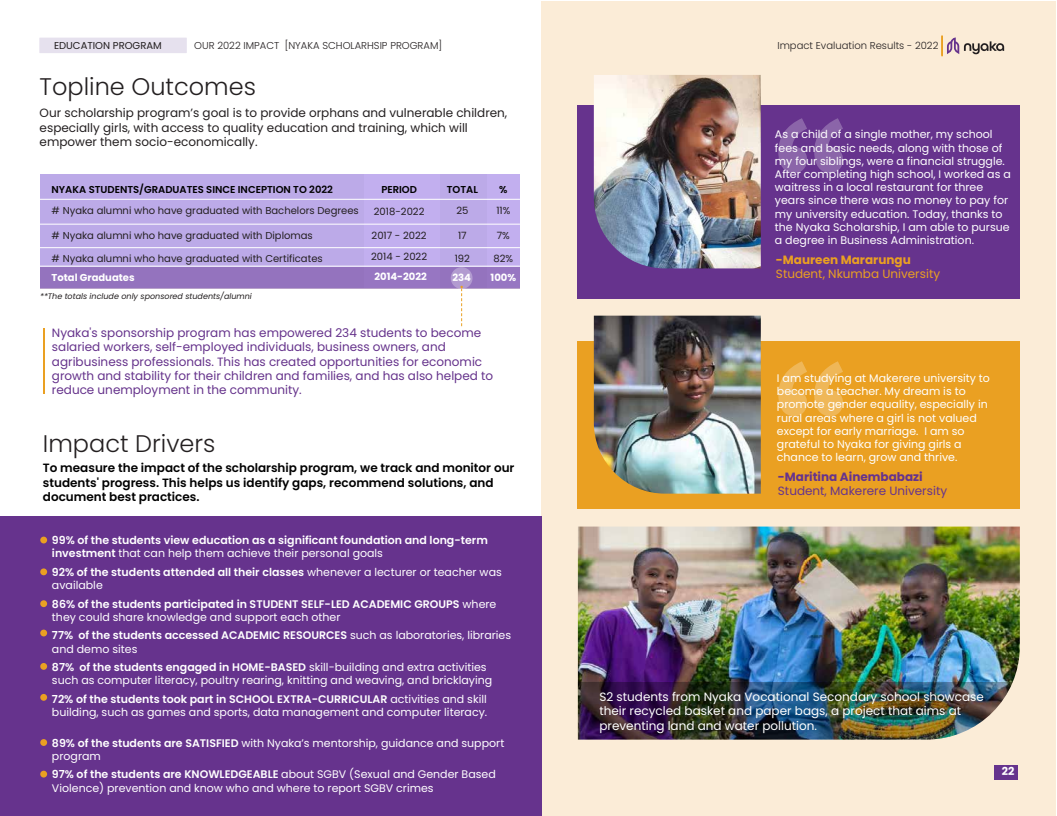
<style>
.page{position:relative;width:1057px;height:816px;background:#fff}
.page>*{position:absolute;margin:0;border:0;box-sizing:border-box;transform-origin:0 0}
.t1{font:300 24px "Poppins";color:#231f20}
.t2{font:12px/14.4px "Poppins";color:#65328b}
.t3{font:12px/14.4px "Poppins";color:#231f20}
.t4{font:600 12px/14.4px "Poppins";color:#000}
.t5{font:12px/14.4px "Poppins";color:#fff}
.t6{font:12px "Poppins";color:#66338d}
.t7{font:12px "Poppins";color:#eaa022}
.t8{font:700 12px "Poppins";color:#66338d}
.t9{font:700 12px "Poppins";color:#eaa022}
.t10{font:11px/13.2px "Poppins";color:#fff}
.t11{font:600 11px/13.2px "Poppins";color:#fff}
.t12{font:700 11px "Poppins";color:#fff}
.t13{font:10px "Poppins";color:#231f20}
.t14{font:300 10px "Poppins";color:#231f20}
.t15{font:600 10px "Poppins";color:#000}
.t16{font:700 10px "Poppins";color:#fff}
.t17{font:italic 8px "Poppins";color:#231f20}
.s1{font-weight:400}
.s2{font-weight:600}
</style>
<div class="page">
<div style="left:438px;top:175px;width:81px;height:113px;background:#c2afef"></div>
<div style="left:405px;top:175px;width:81px;height:113px;background:#bcaae8"></div>
<div style="left:358px;top:175px;width:81px;height:113px;background:#c2afef"></div>
<div style="left:40px;top:175px;width:323px;height:113px;background:#bcaae8"></div>
<div style="left:541px;top:2px;width:514px;height:814px;background:#fbecd7"></div>
<div style="left:994px;top:765px;width:23px;height:14px;background:#66338d"></div>
<hr style="left:40px;top:224px;width:480px;height:1px;background:#fff">
<hr style="left:40px;top:199px;width:480px;height:1px;background:#fff">
<hr style="left:40px;top:247px;width:480px;height:1px;background:#fff">
<hr style="left:40px;top:266px;width:480px;height:1px;background:#fff">
<hr style="left:43px;top:328px;width:2px;height:66px;background:#eaa022">
<div style="left:40px;top:267px;width:479px;height:21px;background:#9473be"></div>
<div style="left:577px;top:105px;width:442px;height:194px;background:#66338d"></div>
<svg style="left:814px;top:118px;width:28px;height:55px"></svg>
<svg style="left:778px;top:118px;width:29px;height:55px"></svg>
<div style="left:577px;top:342px;width:442px;height:167px;background:#eaa022"></div>
<svg style="left:814px;top:361px;width:28px;height:55px"></svg>
<svg style="left:778px;top:361px;width:29px;height:55px"></svg>
<div style="left:450px;top:267px;width:22px;height:22px;background:#b29bd0;border-radius:50%"></div>
<svg style="left:460px;top:286px;width:3px;height:41px"></svg>
<div style="left:0;top:516px;width:541px;height:300px;background:#66338d"></div>
<div style="left:40px;top:536px;width:7px;height:7px;background:#eaa022;border-radius:50%"></div>
<div style="left:40px;top:568px;width:7px;height:7px;background:#eaa022;border-radius:50%"></div>
<div style="left:40px;top:600px;width:7px;height:7px;background:#eaa022;border-radius:50%"></div>
<div style="left:40px;top:629px;width:7px;height:7px;background:#eaa022;border-radius:50%"></div>
<div style="left:40px;top:663px;width:7px;height:7px;background:#eaa022;border-radius:50%"></div>
<div style="left:40px;top:694px;width:7px;height:7px;background:#eaa022;border-radius:50%"></div>
<div style="left:40px;top:739px;width:7px;height:7px;background:#eaa022;border-radius:50%"></div>
<div style="left:40px;top:770px;width:7px;height:7px;background:#eaa022;border-radius:50%"></div>
<div style="left:39px;top:38px;width:148px;height:15px;background:#e6e1ee"></div>
<svg style="left:941px;top:35px;width:62px;height:21px"></svg>
<img style="left:593px;top:75px;width:167px;height:193px">
<img style="left:593px;top:316px;width:167px;height:178px">
<img style="left:577px;top:526px;width:442px;height:156px">
<img style="left:577px;top:682px;width:436px;height:57px">
<p class="t13" style="left:54px;top:40px;width:109px">EDUCATION PROGRAM</p>
<p class="t14" style="left:194px;top:40px;width:249px">OUR 2022 IMPACT [NYAKA SCHOLARHSIP PROGRAM]</p>
<p class="t14" style="left:777px;top:40px;width:162px">Impact Evaluation Results - 2022</p>
<h1 class="t1" style="left:40px;top:73px;width:218px">Topline Outcomes</h1>
<p class="t3" style="left:40px;top:106px;width:469px">Our scholarship program’s goal is to provide orphans and vulnerable children, especially girls, with access to quality education and training, which will empower them socio-economically.</p>
<p class="t15" style="left:52px;top:183px;width:283px">NYAKA STUDENTS/GRADUATES SINCE INCEPTION TO 2022</p>
<p class="t15" style="left:381px;top:183px;width:37px">PERIOD</p>
<p class="t15" style="left:447px;top:183px;width:33px">TOTAL</p>
<p class="t15" style="left:499px;top:183px;width:10px">%</p>
<p class="t13" style="left:52px;top:205px;width:309px"># Nyaka alumni who have graduated with Bachelors Degrees</p>
<p class="t13" style="left:456px;top:205px;width:14px">25</p>
<p class="t13" style="left:496px;top:205px;width:15px">11%</p>
<p class="t13" style="left:52px;top:229px;width:263px"># Nyaka alumni who have graduated with Diplomas</p>
<p class="t13" style="left:458px;top:229px;width:10px">17</p>
<p class="t13" style="left:496px;top:229px;width:15px">7%</p>
<p class="t13" style="left:52px;top:253px;width:273px"># Nyaka alumni who have graduated with Certificates</p>
<p class="t13" style="left:454px;top:253px;width:17px">192</p>
<p class="t13" style="left:493px;top:253px;width:21px">82%</p>
<p class="t17" style="left:40px;top:292px;width:213px">**The totals include only sponsored students/alumni</p>
<p class="t13" style="left:374px;top:206px;width:52px">2018-2022</p>
<p class="t13" style="left:371px;top:229px;width:57px">2017 - 2022</p>
<p class="t13" style="left:371px;top:250px;width:57px">2014 - 2022</p>
<p class="t16" style="left:52px;top:271px;width:85px">Total Graduates</p>
<p class="t16" style="left:374px;top:270px;width:54px">2014-2022</p>
<p class="t16" style="left:490px;top:271px;width:27px">100%</p>
<p class="t16" style="left:452px;top:271px;width:20px">234</p>
<p class="t2" style="left:52px;top:325px;width:442px">Nyaka's sponsorship program has empowered 234 students to become salaried workers, self-employed individuals, business owners, and agribusiness professionals. This has created opportunities for economic growth and stability for their children and families, and has also helped to reduce unemployment in the community.</p>
<h1 class="t1" style="left:43px;top:430px;width:174px">Impact Drivers</h1>
<p class="t4" style="left:43px;top:461px;width:473px">To measure the impact of the scholarship program, we track and monitor our students' progress. This helps us identify gaps, recommend solutions, and document best practices.</p>
<p class="t11" style="left:52px;top:533px;width:437px">99% of the students view education as a significant foundation and long-term investment <span class="s1">that can help them achieve their personal goals</span></p>
<p class="t11" style="left:52px;top:565px;width:451px">92% of the students attended all their classes <span class="s1">whenever a lecturer or teacher was available</span></p>
<p class="t11" style="left:52px;top:597px;width:446px">86% of the students participated in STUDENT SELF-LED ACADEMIC GROUPS <span class="s1">where they could share knowledge and support each other</span></p>
<p class="t11" style="left:52px;top:629px;width:460px">77% of the students accessed ACADEMIC RESOURCES <span class="s1">such as laboratories, libraries and demo sites</span></p>
<p class="t10" style="left:52px;top:661px;width:441px"><span class="s2">87% of the students engaged in HOME-BASED</span> skill-building and extra activities such as computer literacy, poultry rearing, knitting and weaving, and bricklaying</p>
<p class="t10" style="left:52px;top:692px;width:436px"><span class="s2">72% of the students took part in SCHOOL EXTRA-CURRICULAR</span> activities and skill building, such as games and sports, data management and computer literacy.</p>
<p class="t10" style="left:52px;top:736px;width:454px"><span class="s2">89% of the students are SATISFIED</span> with Nyaka’s mentorship, guidance and support program</p>
<p class="t10" style="left:52px;top:768px;width:445px"><span class="s2">97% of the students are KNOWLEDGEABLE</span> about SGBV (Sexual and Gender Based<br>Violence) prevention and know who and where to report SGBV crimes</p>
<p class="t10" style="left:774px;top:128px;width:237px">As a child of a single mother, my school fees and basic needs, along with those of my four siblings, were a financial struggle.<br>After completing high school, I worked as a waitress in a local restaurant for three years since there was no money to pay for my university education. Today, thanks to the Nyaka Scholarship, I am able to pursue a degree in Business Administration.</p>
<p class="t9" style="left:775px;top:253px;width:136px">-Maureen Mararungu</p>
<p class="t7" style="left:775px;top:267px;width:166px">Student, Nkumba University</p>
<p class="t10" style="left:776px;top:372px;width:214px">I am studying at Makerere university to become a teacher. My dream is to promote gender equality, especially in rural areas where a girl is not valued except for early marriage. I am so grateful to Nyaka for giving girls a chance to learn, grow and thrive.</p>
<p class="t8" style="left:777px;top:470px;width:146px">-Maritina Ainembabazi</p>
<p class="t6" style="left:777px;top:484px;width:171px">Student, Makerere University</p>
<p class="t5" style="left:599px;top:690px;width:386px">S2 students from Nyaka Vocational Secondary school showcase their recycled basket and paper bags, a project that aims at preventing land and water pollution.</p>
<p class="t12" style="left:1001px;top:765px;width:14px">22</p>
</div>
